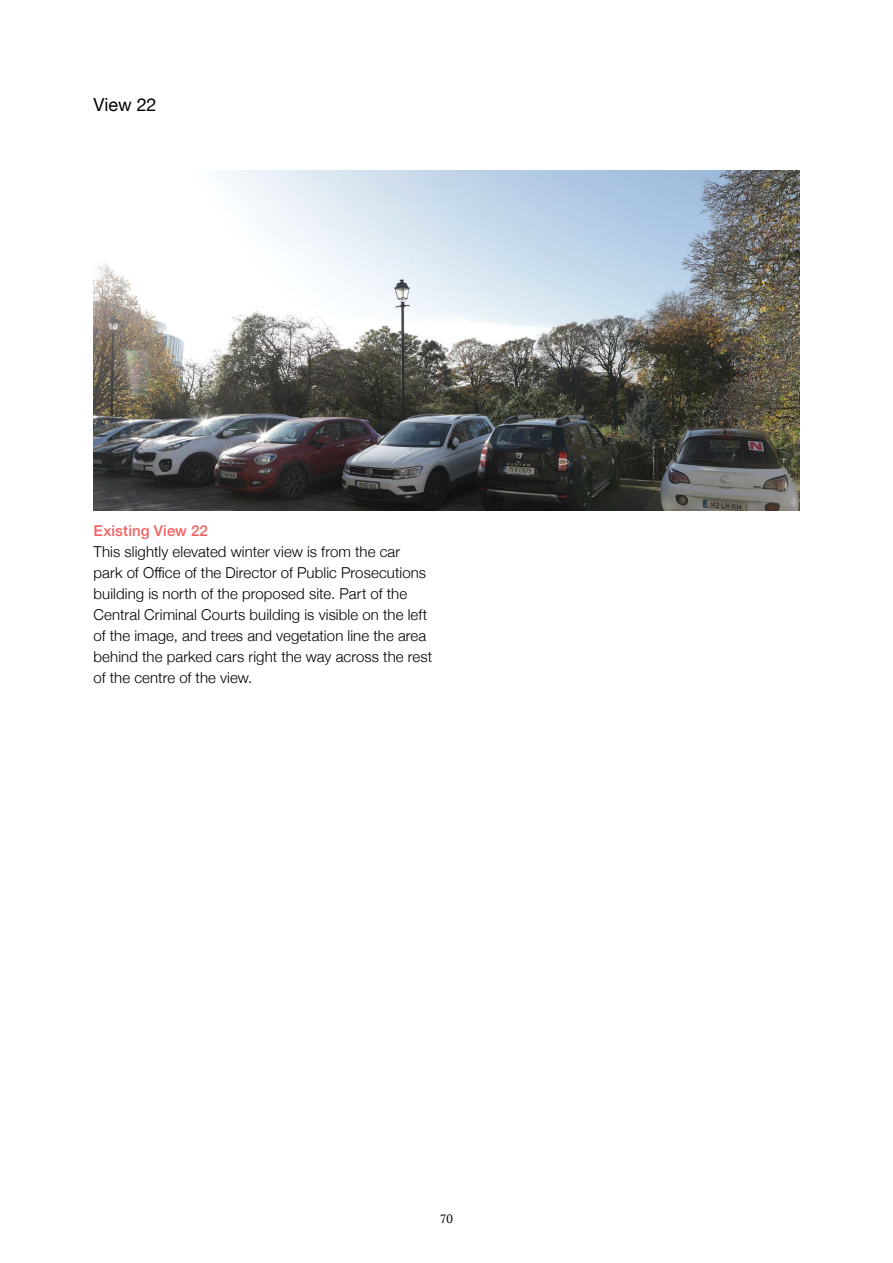
<style>
.page{position:relative;width:893px;height:1263px;background:#fff}
.page>*{position:absolute;margin:0;border:0;box-sizing:border-box;transform-origin:0 0}
.t1{font:18px "Helvetica Neue";letter-spacing:-.005em;color:#000}
.t2{font:300 15px/21px "Helvetica Neue";letter-spacing:.005em;color:#000}
.t3{font:500 15px "Helvetica Neue";letter-spacing:.01em;color:#f16263}
.t4{font:12px "PT Serif";color:#000}
</style>
<div class="page">
<img style="left:94px;top:170px;width:705px;height:340px">
<p class="t1" style="left:94px;top:91px;width:64px">View 22</p>
<p class="t3" style="left:94px;top:518px;width:116px">Existing View 22</p>
<p class="t2" style="left:94px;top:540px;width:340px">This slightly elevated winter view is from the car park of Office of the Director of Public Prosecutions building is north of the proposed site. Part of the Central Criminal Courts building is visible on the left of the image, and trees and vegetation line the area behind the parked cars right the way across the rest of the centre of the view.</p>
<p class="t4" style="left:440px;top:1211px;width:14px">70</p>
</div>
